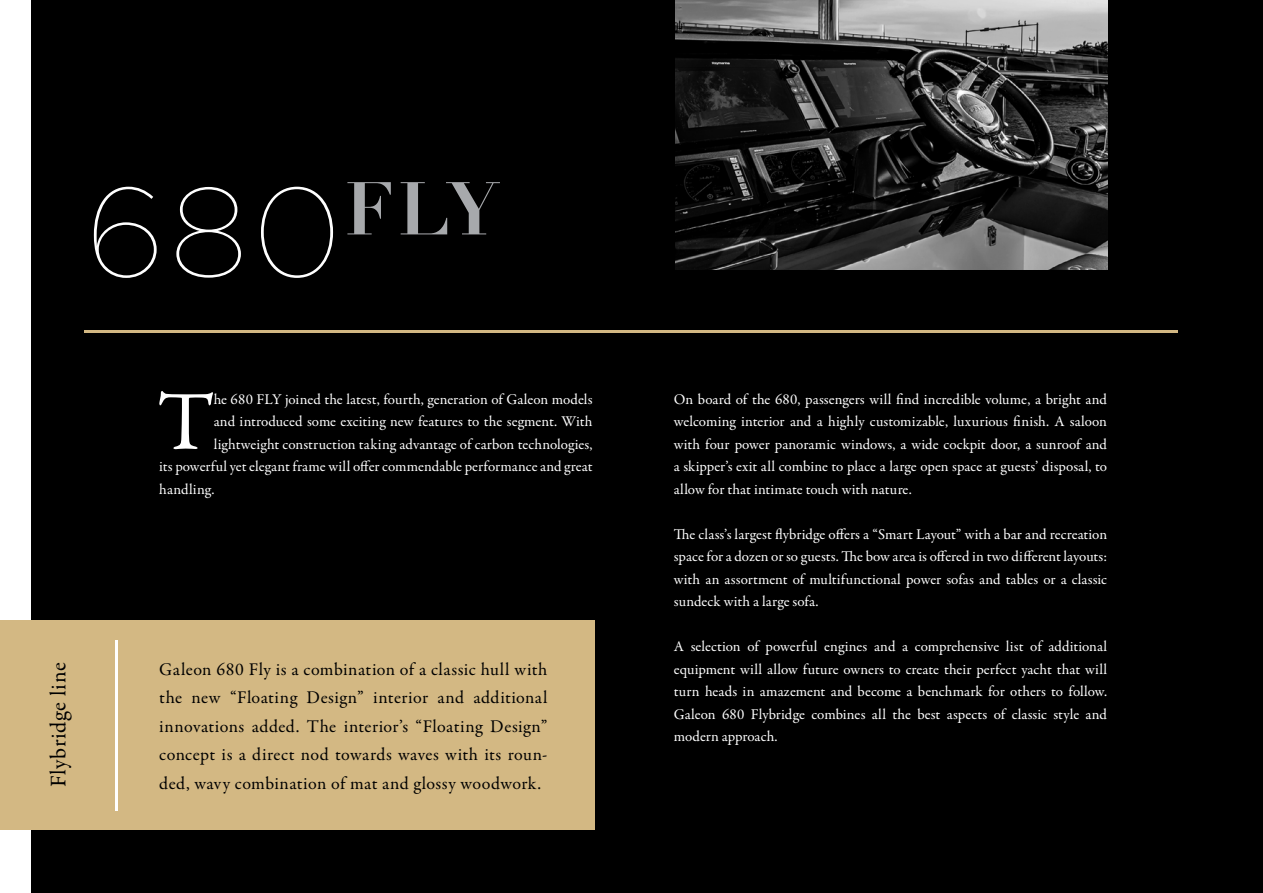
<style>
.page{position:relative;width:1263px;height:893px;background:#fff}
.page>*{position:absolute;margin:0;border:0;box-sizing:border-box;transform-origin:0 0}
.t1{font:100 126px "Gotham";color:#fff}
.t2{font:84.45px "Garamond Premr Pro";color:#fff}
.t3{font:22.5px "Garamond Premr Pro";letter-spacing:.02em;color:#000}
.t4{font:18px/28.5px "Garamond Premr Pro";letter-spacing:.02em;color:#000;text-align:justify}
.t5{font:15px/22.5px "Garamond Premr Pro";letter-spacing:.005em;color:#fff;text-align:justify}
</style>
<div class="page">
<div style="left:32px;top:0;width:1231px;height:893px;background:#000"></div>
<div style="left:0;top:620px;width:594px;height:209px;background:#d3b883"></div>
<hr style="left:115px;top:640px;width:2px;height:170px;background:#fff">
<hr style="left:84px;top:330px;width:1094px;height:3px;background:#d3b883">
<img style="left:675px;top:0;width:432px;height:270px">
<h1 class="t1" style="left:85px;top:154px;width:415px">680<sup>FLY</sup></h1>
<h2 class="t2" style="left:157px;top:371px;width:58px">T</h2>
<p class="t5" style="left:214px;top:388px;width:380px">he 680 FLY joined the latest, fourth, generation of Galeon models</p>
<p class="t5" style="left:214px;top:410px;width:380px">and introduced some exciting new features to the segment. With</p>
<p class="t5" style="left:214px;top:433px;width:380px">lightweight construction taking advantage of carbon technologies,</p>
<p class="t5" style="left:159px;top:455px;width:435px">its powerful yet elegant frame will offer commendable performance and great</p>
<p class="t5" style="left:159px;top:478px;width:57px">handling.</p>
<h3 class="t3" style="left:45px;top:787px;width:126px;rotate:-90deg">Flybridge line</h3>
<p class="t4" style="left:159px;top:655px;width:390px">Galeon 680 Fly is a combination of a classic hull with the new “Floating Design” interior and additional innovations added. The interior’s “Floating Design” concept is a direct nod towards waves with its roun-</p>
<p class="t4" style="left:159px;top:769px;width:383px">ded, wavy combination of mat and glossy woodwork.</p>
<p class="t5" style="left:674px;top:388px;width:435px">On board of the 680, passengers will find incredible volume, a bright and welcoming interior and a highly customizable, luxurious finish. A saloon with four power panoramic windows, a wide cockpit door, a sunroof and a skipper’s exit all combine to place a large open space at guests’ disposal, to allow for that intimate touch with nature.</p>
<p class="t5" style="left:674px;top:523px;width:435px">The class’s largest flybridge offers a “Smart Layout” with a bar and recreation space for a dozen or so guests. The bow area is offered in two different layouts: with an assortment of multifunctional power sofas and tables or a classic sundeck with a large sofa.</p>
<p class="t5" style="left:674px;top:635px;width:435px">A selection of powerful engines and a comprehensive list of additional equipment will allow future owners to create their perfect yacht that will turn heads in amazement and become a benchmark for others to follow.<br>Galeon 680 Flybridge combines all the best aspects of classic style and modern approach.</p>
</div>
